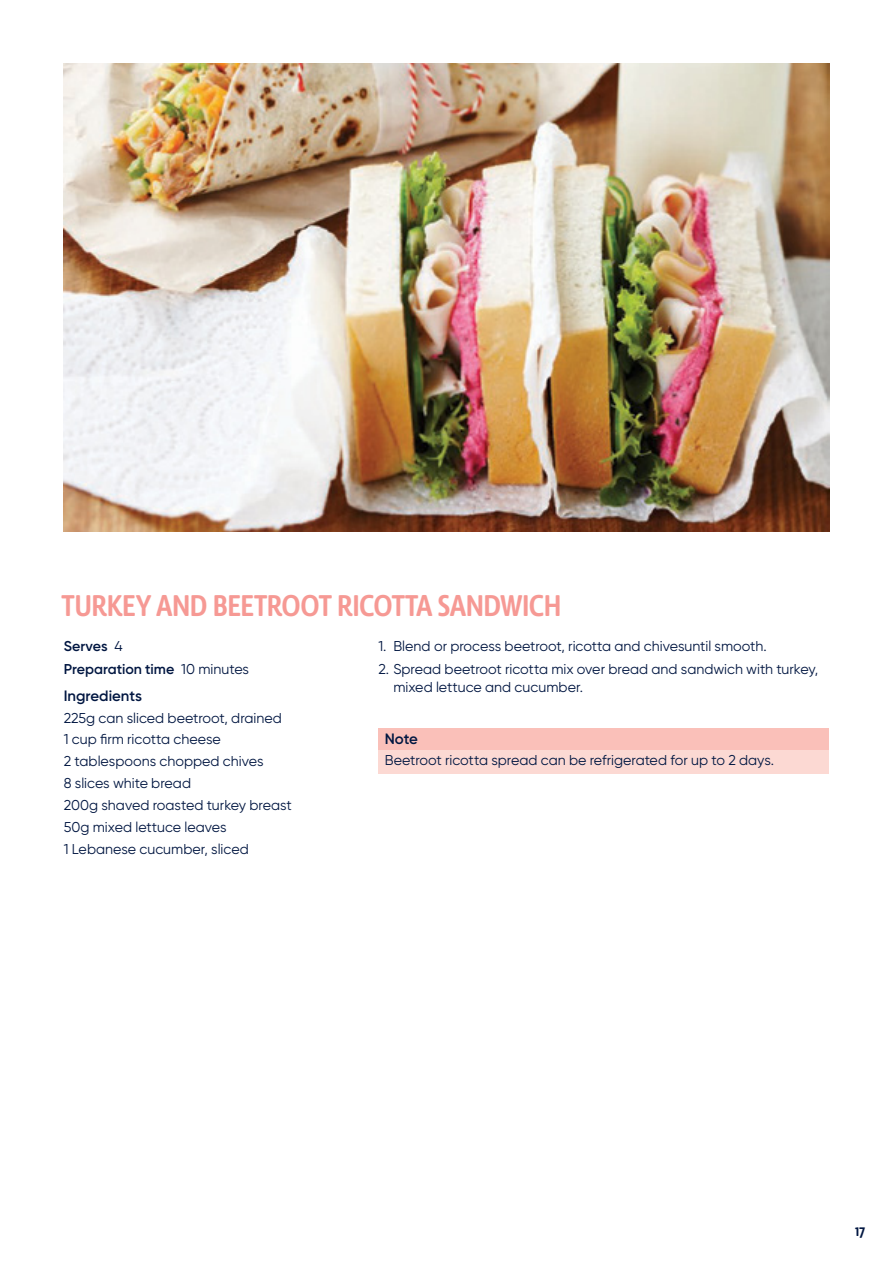
<style>
.page{position:relative;width:893px;height:1263px;background:#fff}
.page>*{position:absolute;margin:0;border:0;box-sizing:border-box;transform-origin:0 0}
.t1{font:500 36px "Lemon Sans Rnd Cnd";letter-spacing:-.02em;color:#f69994}
.t2{font:500 18px "Lemon Sans Rnd Cnd";color:#001641}
.t3{font:600 15px "Gilroy";color:#001641}
.t4{font:14.25px/21.8px "Gilroy";color:#001641}
.t5{font:600 14.25px/23.7px "Gilroy";color:#001641}
.s1{font-weight:400}
</style>
<div class="page">
<img style="left:64px;top:64px;width:765px;height:467px">
<div style="left:378px;top:728px;width:451px;height:22px;background:#fac0b9"></div>
<div style="left:378px;top:750px;width:451px;height:24px;background:#fcd9d3"></div>
<h1 class="t1" style="left:62px;top:585px;width:501px">TURKEY AND BEETROOT RICOTTA SANDWICH</h1>
<p class="t5" style="left:64px;top:633px;width:187px">Serves <span class="s1">4<br></span>Preparation time <span class="s1">10 minutes</span></p>
<p class="t3" style="left:64px;top:686px;width:80px">Ingredients</p>
<p class="t4" style="left:64px;top:706px;width:230px">225g can sliced beetroot, drained<br>1 cup firm ricotta cheese<br>2 tablespoons chopped chives<br>8 slices white bread<br>200g shaved roasted turkey breast<br>50g mixed lettuce leaves<br>1 Lebanese cucumber, sliced</p>
<p class="t4" style="left:378px;top:634px;width:390px">1. Blend or process beetroot, ricotta and chivesuntil smooth.</p>
<p class="t4" style="left:393px;top:659px;width:426px;line-height:18.8px;text-indent:-15px">2. Spread beetroot ricotta mix over bread and sandwich with turkey, mixed lettuce and cucumber.</p>
<p class="t3" style="left:385px;top:730px;width:35px">Note</p>
<p class="t4" style="left:385px;top:749px;width:391px">Beetroot ricotta spread can be refrigerated for up to 2 days.</p>
<p class="t2" style="left:855px;top:1221px;width:12px">17</p>
</div>
